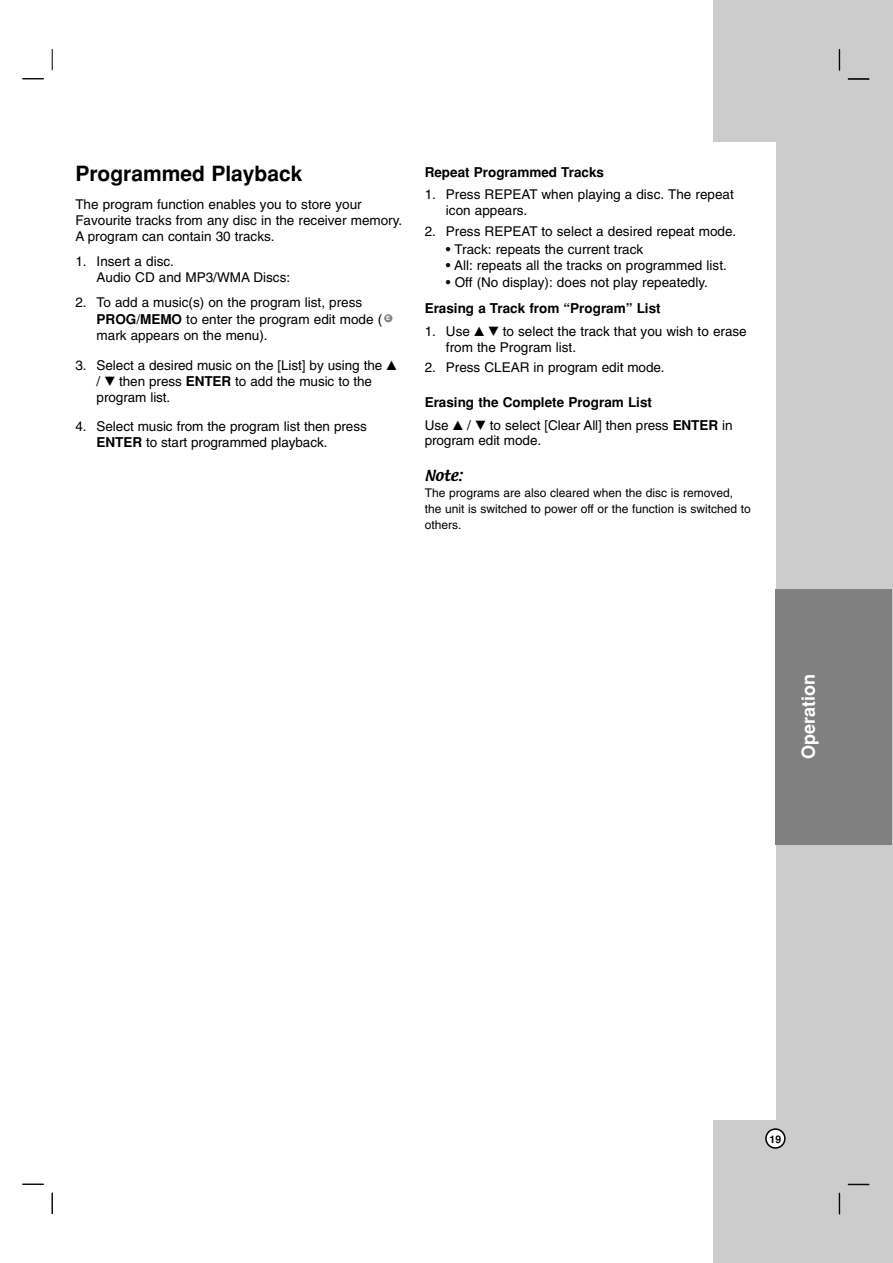
<style>
.page{position:relative;width:893px;height:1263px;background:#fff}
.page>*{position:absolute;margin:0;border:0;box-sizing:border-box;transform-origin:0 0}
.t1{font:700 21px "Helvetica";color:#000}
.t2{font:700 18px "Helvetica";color:#fff}
.t3{font:13.5px/16.2px "Helvetica";color:#000}
.t4{font:700 13.5px/22.8px "Helvetica";color:#000}
.t5{font:13.5px "Textile";color:#000}
.t6{font:12px/16px "Helvetica";color:#000}
.t7{font:700 10.5px "Helvetica";color:#000}
.t8{font:700 6px "Helvetica";color:#fff;scale:1.05 1}
.s1{font-weight:700}
.s2{font-family:"Sony PS Common"}
.s3{font-weight:400}
.s4{font-family:"Sony PS Common";font-weight:400}
</style>
<div class="page">
<svg style="left:52px;top:49px;width:1px;height:21px"></svg>
<div style="left:713px;top:0;width:179px;height:1263px;background:#ccc"></div>
<div style="left:638px;top:143px;width:137px;height:977px;background:#fff"></div>
<svg style="left:765px;top:1128px;width:20px;height:21px"></svg>
<div style="left:775px;top:589px;width:117px;height:255px;background:#808080"></div>
<svg style="left:52px;top:1193px;width:1px;height:21px"></svg>
<svg style="left:22px;top:78px;width:22px;height:1px"></svg>
<svg style="left:22px;top:1184px;width:22px;height:1px"></svg>
<svg style="left:838px;top:49px;width:2px;height:22px"></svg>
<svg style="left:838px;top:1193px;width:2px;height:21px"></svg>
<svg style="left:847px;top:78px;width:22px;height:2px"></svg>
<svg style="left:847px;top:1184px;width:22px;height:1px"></svg>
<svg style="left:384px;top:314px;width:9px;height:9px"></svg>
<div style="left:384px;top:314px;width:8px;height:8px;background:#858585;border-radius:50%"></div>
<h1 class="t1" style="left:75px;top:166px;width:228px">Programmed Playback</h1>
<p class="t3" style="left:75px;top:197px;width:328px">The program function enables you to store your<br>Favourite tracks from any disc in the receiver memory.<br>A program can contain 30 tracks.</p>
<p class="t3" style="left:97px;top:254px;width:195px;text-indent:-21px">1. Insert a disc.<br>Audio CD and MP3/WMA Discs:</p>
<p class="t3" style="left:97px;top:295px;width:287px;text-indent:-21px">2. To add a music(s) on the program list, press<br><span class="s1">PROG/MEMO</span> to enter the program edit mode ( mark appears on the menu).</p>
<p class="t3" style="left:97px;top:358px;width:301px;text-indent:-21px">3. Select a desired music on the [List] by using the <span class="s2">V </span>/ <span class="s2">V</span> then press <span class="s1">ENTER</span> to add the music to the program list.</p>
<p class="t3" style="left:97px;top:419px;width:272px;text-indent:-21px">4. Select music from the program list then press<br><span class="s1">ENTER</span> to start programmed playback.</p>
<p class="t8" style="left:386px;top:316px;width:5px">E</p>
<p class="t4" style="left:424px;top:162px;width:181px">Repeat Programmed Tracks</p>
<p class="t3" style="left:446px;top:188px;width:289px;text-indent:-21px">1. Press REPEAT when playing a disc. The repeat icon appears.</p>
<p class="t3" style="left:424px;top:224px;width:313px">2. Press REPEAT to select a desired repeat mode.</p>
<p class="t3" style="left:446px;top:243px;width:199px">• Track: repeats the current track</p>
<p class="t3" style="left:446px;top:259px;width:282px">• All: repeats all the tracks on programmed list.</p>
<p class="t3" style="left:446px;top:275px;width:263px">• Off (No display): does not play repeatedly.</p>
<p class="t4" style="left:424px;top:299px;width:237px">Erasing a Track from “Program” List</p>
<p class="t3" style="left:446px;top:325px;width:302px;line-height:15.5px;text-indent:-21px">1. Use <span class="s2">V V</span> to select the track that you wish to erase from the Program list.</p>
<p class="t3" style="left:424px;top:361px;width:241px">2. Press CLEAR in program edit mode.</p>
<p class="t4" style="left:424px;top:392px;width:309px">Erasing the Complete Program List<br><span class="s3">Use</span> <span class="s4">V</span> <span class="s3">/</span> <span class="s4">V</span> <span class="s3">to select [Clear All] then press</span> ENTER <span class="s3">in</span></p>
<p class="t3" style="left:424px;top:434px;width:118px">program edit mode.</p>
<p class="t5" style="left:424px;top:470px;width:39px">Note:</p>
<p class="t6" style="left:424px;top:486px;width:327px">The programs are also cleared when the disc is removed, the unit is switched to power off or the function is switched to others.</p>
<h2 class="t2" style="left:801px;top:759px;width:86px;rotate:-90deg">Operation</h2>
<p class="t7" style="left:769px;top:1135px;width:13px">19</p>
</div>
